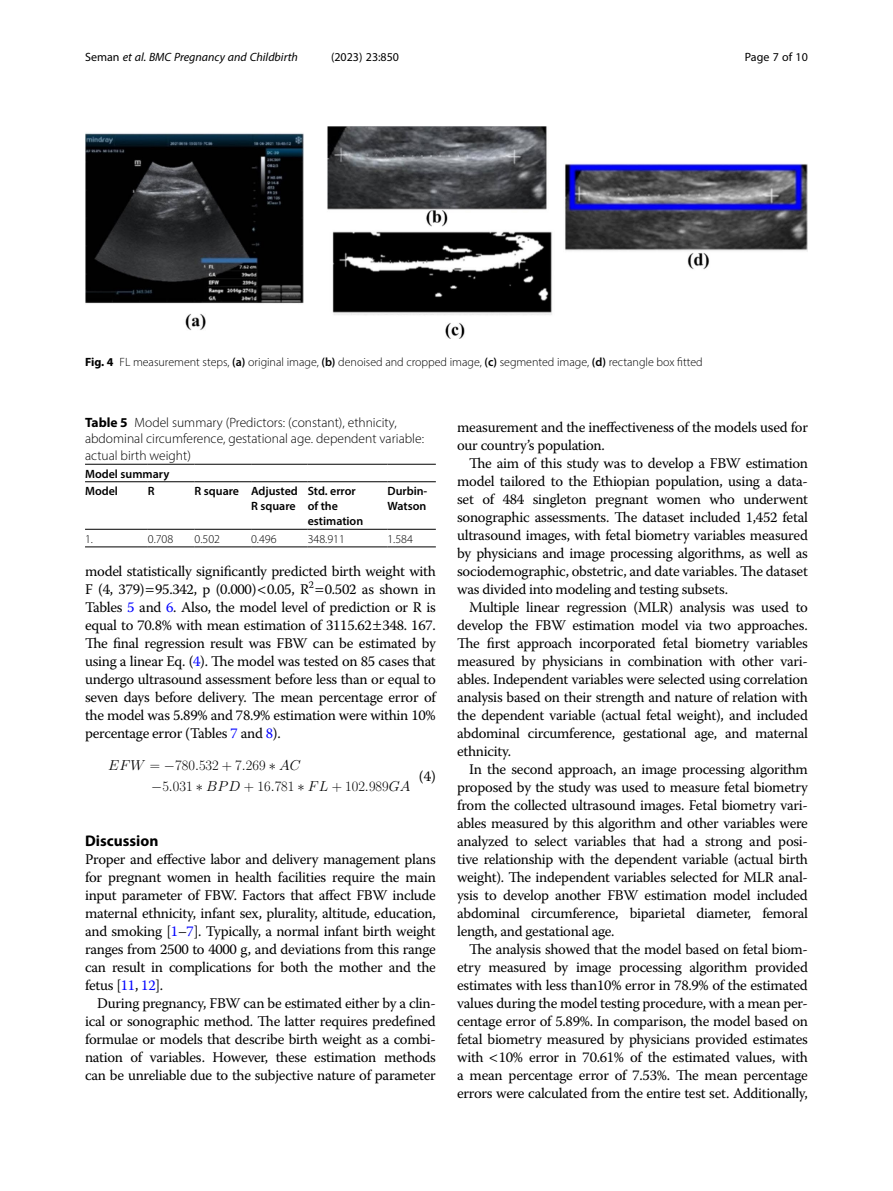
<style>
.page{position:relative;width:893px;height:1191px;background:#fff}
.page>*{position:absolute;margin:0;border:0;box-sizing:border-box;transform-origin:0 0}
.Head_1{font:700 15.45px "Myriad Pro";color:#000}
.Body_Text_Indent{font:14.7px/18px "Warnock Pro";letter-spacing:-.02em;color:#000;text-align:justify}
.Body_Text{font:14.7px/18px "Warnock Pro";letter-spacing:-.02em;color:#000;text-align:justify}
.EQ{font:14.7px "Warnock Pro";color:#000}
.t1{font:14.4px/20.9px "CMR17";color:#000}
.Table_Caption{font:300 13.5px/16.5px "Myriad Pro";color:#000}
.Figure_Caption{font:300 12px "Myriad Pro";color:#000}
.Table_Head{font:600 12px/15px "Myriad Pro";color:#000}
.t2{font:italic 12px "Myriad Pro";color:#000}
.Table_Body{font:300 12px "Myriad Pro";color:#000}
.t3{font:12px "Myriad Pro";color:#000}
.s1{font-style:normal}
.s2{font-weight:700}
.s3{font-weight:600}
.s4{color:#00f}
.s5{font-family:"CMMI12"}
.s6{font-family:"CMSY10"}
</style>
<div class="page">
<img style="left:85px;top:126px;width:723px;height:213px">
<hr style="left:85px;top:481px;width:63px;height:1px;background:#000">
<hr style="left:85px;top:529px;width:63px;height:1px;background:#000">
<hr style="left:148px;top:481px;width:47px;height:1px;background:#000">
<hr style="left:148px;top:529px;width:47px;height:1px;background:#000">
<hr style="left:195px;top:481px;width:56px;height:1px;background:#000">
<hr style="left:195px;top:529px;width:56px;height:1px;background:#000">
<hr style="left:251px;top:481px;width:57px;height:1px;background:#000">
<hr style="left:251px;top:529px;width:57px;height:1px;background:#000">
<hr style="left:308px;top:481px;width:79px;height:1px;background:#000">
<hr style="left:308px;top:529px;width:79px;height:1px;background:#000">
<hr style="left:387px;top:481px;width:49px;height:1px;background:#000">
<hr style="left:387px;top:529px;width:49px;height:1px;background:#000">
<hr style="left:85px;top:546px;width:63px;height:1px;background:#000">
<hr style="left:148px;top:546px;width:47px;height:1px;background:#000">
<hr style="left:195px;top:546px;width:56px;height:1px;background:#000">
<hr style="left:251px;top:546px;width:57px;height:1px;background:#000">
<hr style="left:308px;top:546px;width:79px;height:1px;background:#000">
<hr style="left:387px;top:546px;width:49px;height:1px;background:#000">
<hr style="left:85px;top:464px;width:63px;height:1px;background:#000">
<hr style="left:148px;top:464px;width:47px;height:1px;background:#000">
<hr style="left:195px;top:464px;width:56px;height:1px;background:#000">
<hr style="left:251px;top:464px;width:57px;height:1px;background:#000">
<hr style="left:308px;top:464px;width:79px;height:1px;background:#000">
<hr style="left:387px;top:464px;width:49px;height:1px;background:#000">
<p class="t2" style="left:85px;top:50px;width:214px"><span class="s1">Seman</span> et al. BMC Pregnancy and Childbirth</p>
<p class="t3" style="left:331px;top:50px;width:70px">(2023) 23:850</p>
<p class="t3" style="left:745px;top:50px;width:65px">Page 7 of 10</p>
<p class="Figure_Caption" style="left:85px;top:355px;width:619px"><span class="s2">Fig. 4</span> FL measurement steps, <span class="s3">(a)</span> original image, <span class="s3">(b)</span> denoised and cropped image, <span class="s3">(c)</span> segmented image, <span class="s3">(d)</span> rectangle box fitted</p>
<p class="Table_Caption" style="left:85px;top:414px;width:340px"><span class="s2">Table 5</span> Model summary (Predictors: (constant), ethnicity, abdominal circumference, gestational age. dependent variable: actual birth weight)</p>
<p class="Table_Head" style="left:85px;top:465px;width:86px">Model summary</p>
<p class="Table_Head" style="left:85px;top:483px;width:34px">Model</p>
<p class="Table_Head" style="left:148px;top:483px;width:8px">R</p>
<p class="Table_Head" style="left:195px;top:483px;width:46px">R square</p>
<p class="Table_Head" style="left:251px;top:483px;width:48px">Adjusted<br>R square</p>
<p class="Table_Head" style="left:308px;top:483px;width:57px">Std. error of the estimation</p>
<p class="Table_Head" style="left:387px;top:483px;width:41px">Durbin-<br>Watson</p>
<p class="Table_Body" style="left:85px;top:531px;width:9px">1.</p>
<p class="Table_Body" style="left:148px;top:531px;width:27px">0.708</p>
<p class="Table_Body" style="left:195px;top:531px;width:27px">0.502</p>
<p class="Table_Body" style="left:251px;top:531px;width:27px">0.496</p>
<p class="Table_Body" style="left:308px;top:531px;width:39px">348.911</p>
<p class="Table_Body" style="left:387px;top:531px;width:27px">1.584</p>
<p class="Body_Text" style="left:85px;top:562px;width:352px">model statistically significantly predicted birth weight with F (4, 379) 95.342, p (0.000) 0.05, R<sup>2</sup> 0.502 as shown in Tables <span class="s4">5</span> and <span class="s4">6</span>. Also, the model level of prediction or R is equal to 70.8% with mean estimation of 3115.62 348. 167.<br>The final regression result was FBW can be estimated by using a linear Eq. (<span class="s4">4</span>). The model was tested on 85 cases that undergo ultrasound assessment before less than or equal to seven days before delivery. The mean percentage error of the model was 5.89% and 78.9% estimation were within 10% percentage error (Tables <span class="s4">7</span> and <span class="s4">8</span>).</p>
<p class="t1" style="left:151px;top:754px;width:261px;text-indent:-43px"><span class="s5">EFW</span> = <span class="s6">−</span>780<span class="s5">.</span>532 + 7<span class="s5">.</span>269 <span class="s6">∗</span> <span class="s5">AC<br></span><span class="s6">−</span>5<span class="s5">.</span>031 <span class="s6">∗</span> <span class="s5">BPD</span> + 16<span class="s5">.</span>781 <span class="s6">∗</span> <span class="s5">FL</span> + 102<span class="s5">.</span>989<span class="s5">GA</span></p>
<p class="EQ" style="left:419px;top:767px;width:18px">(4)</p>
<p class="Head_1" style="left:85px;top:831px;width:75px">Discussion</p>
<p class="Body_Text" style="left:85px;top:850px;width:352px">Proper and effective labor and delivery management plans for pregnant women in health facilities require the main input parameter of FBW. Factors that affect FBW include maternal ethnicity, infant sex, plurality, altitude, education, and smoking [<span class="s4">1</span>–<span class="s4">7</span>]. Typically, a normal infant birth weight ranges from 2500 to 4000 g, and deviations from this range can result in complications for both the mother and the fetus [<span class="s4">11</span>, <span class="s4">12</span>].</p>
<p class="Body_Text_Indent" style="left:85px;top:994px;width:352px;text-indent:12px">During pregnancy, FBW can be estimated either by a clin&shy;ical or sonographic method. The latter requires predefined formulae or models that describe birth weight as a combi&shy;nation of variables. However, these estimation methods can be unreliable due to the subjective nature of parameter</p>
<p class="Body_Text_Indent" style="left:457px;top:418px;width:352px">measurement and the ineffectiveness of the models used for our country’s population.</p>
<p class="Body_Text_Indent" style="left:457px;top:454px;width:352px;text-indent:12px">The aim of this study was to develop a FBW estimation model tailored to the Ethiopian population, using a data&shy;set of 484 singleton pregnant women who underwent sonographic assessments. The dataset included 1,452 fetal ultrasound images, with fetal biometry variables measured by physicians and image processing algorithms, as well as sociodemographic, obstetric, and date variables. The dataset was divided into modeling and testing subsets.</p>
<p class="Body_Text_Indent" style="left:457px;top:598px;width:352px;text-indent:12px">Multiple linear regression (MLR) analysis was used to develop the FBW estimation model via two approaches.<br>The first approach incorporated fetal biometry variables measured by physicians in combination with other vari&shy;ables. Independent variables were selected using correlation analysis based on their strength and nature of relation with the dependent variable (actual fetal weight), and included abdominal circumference, gestational age, and maternal ethnicity.</p>
<p class="Body_Text_Indent" style="left:457px;top:760px;width:352px;text-indent:12px">In the second approach, an image processing algorithm proposed by the study was used to measure fetal biometry from the collected ultrasound images. Fetal biometry vari&shy;ables measured by this algorithm and other variables were analyzed to select variables that had a strong and posi&shy;tive relationship with the dependent variable (actual birth weight). The independent variables selected for MLR anal&shy;ysis to develop another FBW estimation model included abdominal circumference, biparietal diameter, femoral length, and gestational age.</p>
<p class="Body_Text_Indent" style="left:457px;top:940px;width:352px;text-indent:12px">The analysis showed that the model based on fetal biom&shy;etry measured by image processing algorithm provided estimates with less than10% error in 78.9% of the estimated values during the model testing procedure, with a mean per&shy;centage error of 5.89%. In comparison, the model based on fetal biometry measured by physicians provided estimates with 10% error in 70.61% of the estimated values, with a mean percentage error of 7.53%. The mean percentage errors were calculated from the entire test set. Additionally,</p>
</div>
